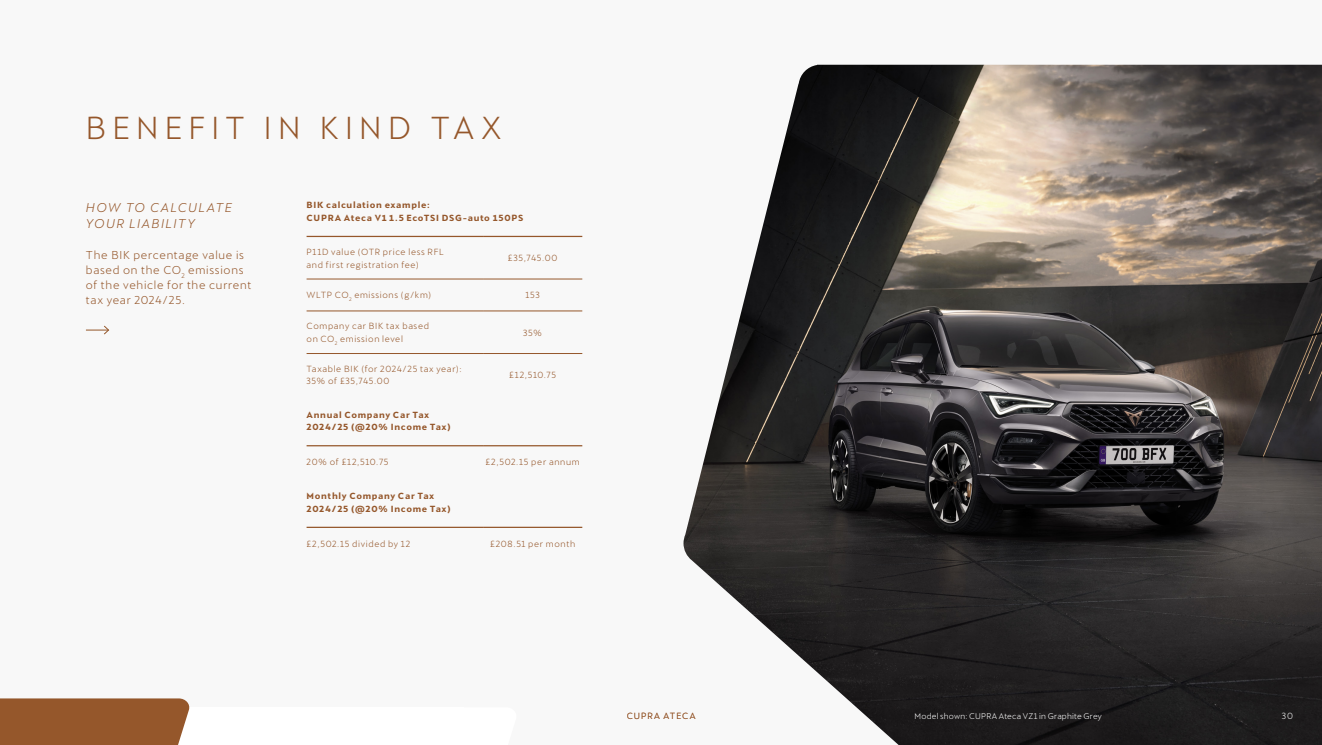
<style>
.page{position:relative;width:1322px;height:745px;background:#fff}
.page>*{position:absolute;margin:0;border:0;box-sizing:border-box;transform-origin:0 0}
.t1{font:31.25px "Cupra";letter-spacing:.205em;color:#95572b}
.t2{font:italic 12.5px/16.2px "Cupra";letter-spacing:.11em;color:#95572b}
.t3{font:11.25px/15px "Cupra";letter-spacing:.06em;color:#95572b}
.t4{font:8.75px/12.5px "Cupra";letter-spacing:.075em;color:#95572b}
.t5{font:700 8.75px/12.5px "Cupra";letter-spacing:.075em;color:#95572b}
.t6{font:8.75px "Cupra";letter-spacing:.12em;color:#95572b}
.t7{font:8.75px "Cupra";color:#f8f8f8}
.t8{font:8.12px "Cupra";letter-spacing:.03em;color:#fff}
</style>
<div class="page">
<div style="left:0;top:0;width:1322px;height:744px;background:#f8f8f8"></div>
<img style="left:683px;top:65px;width:639px;height:679px">
<div style="left:0;top:706px;width:464px;height:38px;background:#fff"></div>
<div style="left:0;top:698px;width:190px;height:46px;background:#95572b"></div>
<hr style="left:306px;top:236px;width:177px;height:1px;background:#95572b">
<hr style="left:483px;top:236px;width:99px;height:1px;background:#95572b">
<hr style="left:306px;top:278px;width:177px;height:1px;background:#95572b">
<hr style="left:483px;top:278px;width:99px;height:1px;background:#95572b">
<hr style="left:306px;top:310px;width:177px;height:1px;background:#95572b">
<hr style="left:483px;top:310px;width:99px;height:1px;background:#95572b">
<hr style="left:306px;top:353px;width:177px;height:1px;background:#95572b">
<hr style="left:483px;top:353px;width:99px;height:1px;background:#95572b">
<hr style="left:306px;top:445px;width:177px;height:1px;background:#95572b">
<hr style="left:483px;top:445px;width:99px;height:1px;background:#95572b">
<hr style="left:306px;top:526px;width:177px;height:1px;background:#95572b">
<hr style="left:483px;top:526px;width:99px;height:1px;background:#95572b">
<svg style="left:86px;top:325px;width:23px;height:10px"></svg>
<h1 class="t1" style="left:86px;top:99px;width:417px">BENEFIT IN KIND TAX</h1>
<h2 class="t2" style="left:86px;top:197px;width:147px">HOW TO CALCULATE<br>YOUR LIABILITY</h2>
<p class="t3" style="left:86px;top:246px;width:167px">The BIK percentage value is based on the CO<sub>2</sub> emissions of the vehicle for the current tax year 2024/25.</p>
<p class="t5" style="left:306px;top:199px;width:218px">BIK calculation example:<br>CUPRA Ateca V1 1.5 EcoTSI DSG-auto 150PS</p>
<p class="t4" style="left:306px;top:244px;width:139px">P11D value (OTR price less RFL and first registration fee)</p>
<p class="t4" style="left:508px;top:250px;width:51px">£35,745.00</p>
<p class="t4" style="left:306px;top:287px;width:126px">WLTP CO<sub>2</sub> emissions (g/km)</p>
<p class="t4" style="left:525px;top:287px;width:16px">153</p>
<p class="t4" style="left:307px;top:318px;width:124px">Company car BIK tax based on CO<sub>2</sub> emission level</p>
<p class="t4" style="left:523px;top:324px;width:20px">35%</p>
<p class="t4" style="left:307px;top:361px;width:156px">Taxable BIK (for 2024/25 tax year):<br>35% of £35,745.00</p>
<p class="t4" style="left:509px;top:367px;width:48px">£12,510.75</p>
<p class="t5" style="left:307px;top:408px;width:146px">Annual Company Car Tax<br>2024/25 (@20% Income Tax)</p>
<p class="t4" style="left:307px;top:454px;width:83px">20% of £12,510.75</p>
<p class="t4" style="left:486px;top:454px;width:96px">£2,502.15 per annum</p>
<p class="t5" style="left:307px;top:489px;width:146px">Monthly Company Car Tax<br>2024/25 (@20% Income Tax)</p>
<p class="t4" style="left:307px;top:535px;width:105px">£2,502.15 divided by 12</p>
<p class="t4" style="left:490px;top:535px;width:87px">£208.51 per month</p>
<p class="t6" style="left:626px;top:707px;width:71px">CUPRA ATECA</p>
<p class="t8" style="left:914px;top:708px;width:189px">Model shown: CUPRA Ateca VZ1 in Graphite Grey</p>
<p class="t7" style="left:1282px;top:707px;width:13px">30</p>
</div>
